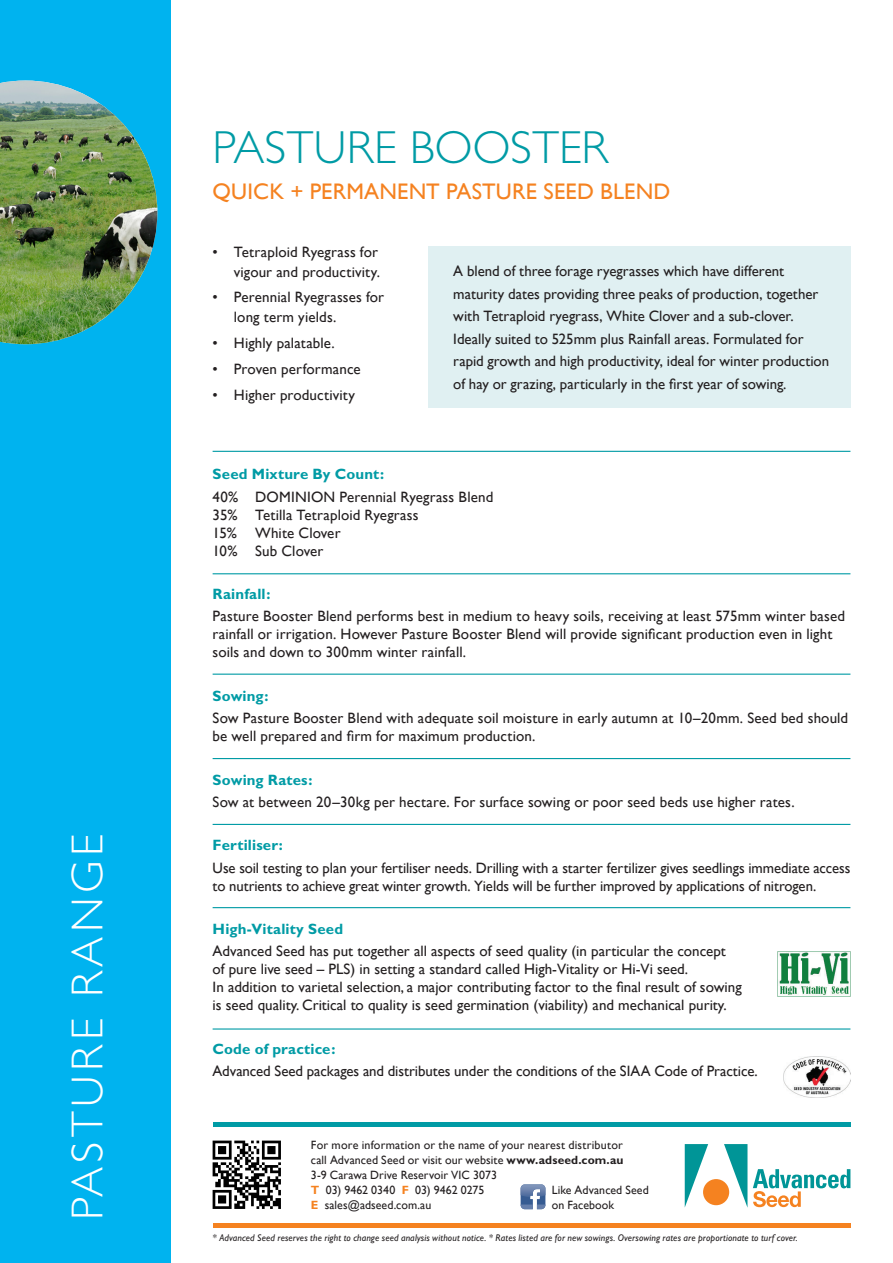
<style>
.page{position:relative;width:893px;height:1263px;background:#fff}
.page>*{position:absolute;margin:0;border:0;box-sizing:border-box;transform-origin:0 0}
.t1{font:300 46.5px "Gill Sans";letter-spacing:.005em;color:#009ba5}
.t2{font:300 45px "Gill Sans";letter-spacing:.1em;color:#fff}
.t3{font:22.5px "Gill Sans";letter-spacing:.01em;color:#f58220}
.t4{font:15px/18px "Gill Sans";color:#231f20}
.Paragraph_Style_1{font:700 15px "Gill Sans";letter-spacing:.01em;color:#009ba5}
.t5{font:12px/15px "Gill Sans";letter-spacing:.01em;color:#231f20}
.t6{font:italic 9.75px "Gill Sans";letter-spacing:.01em;color:#231f20}
.s1{font-weight:700}
.s2{font-weight:700;color:#f58220}
</style>
<div class="page">
<svg style="left:685px;top:1144px;width:62px;height:63px"></svg>
<div style="left:703px;top:1179px;width:26px;height:26px;background:#f58220;border-radius:50%"></div>
<svg style="left:753px;top:1169px;width:97px;height:38px"></svg>
<hr style="left:213px;top:1123px;width:637px;height:4px;background:#009ba5">
<hr style="left:213px;top:1224px;width:637px;height:4px;background:#f58220">
<img style="left:212px;top:1140px;width:69px;height:69px">
<svg style="left:521px;top:1184px;width:24px;height:25px"></svg>
<div style="left:428px;top:247px;width:422px;height:161px;background:#e0f0f2"></div>
<div style="left:0;top:0;width:170px;height:1263px;background:#00b3ef"></div>
<img style="left:0;top:81px;width:157px;height:263px">
<hr style="left:213px;top:451px;width:637px;height:1px;background:#009ba5">
<hr style="left:213px;top:573px;width:637px;height:1px;background:#009ba5">
<hr style="left:213px;top:758px;width:637px;height:1px;background:#009ba5">
<img style="left:777px;top:951px;width:73px;height:45px">
<img style="left:783px;top:1056px;width:67px;height:41px">
<hr style="left:213px;top:674px;width:637px;height:1px;background:#009ba5">
<hr style="left:213px;top:824px;width:637px;height:1px;background:#009ba5">
<hr style="left:213px;top:907px;width:637px;height:1px;background:#009ba5">
<hr style="left:213px;top:1028px;width:637px;height:1px;background:#009ba5">
<p class="t2" style="left:62px;top:1220px;width:388px;rotate:-90deg">PASTURE RANGE</p>
<p class="t1" style="left:213px;top:122px;width:397px">PASTURE BOOSTER</p>
<p class="t3" style="left:213px;top:179px;width:459px">QUICK + PERMANENT PASTURE SEED BLEND</p>
<p class="t4" style="left:213px;top:242px;width:169px;line-height:19.5px;text-align:right">• Tetraploid Ryegrass for vigour and productivity.</p>
<p class="t4" style="left:234px;top:287px;width:152px;line-height:19.5px;text-indent:-21px">• Perennial Ryegrasses for long term yields.</p>
<p class="t4" style="left:213px;top:334px;width:124px">• Highly palatable.</p>
<p class="t4" style="left:213px;top:359px;width:150px">• Proven performance</p>
<p class="t4" style="left:213px;top:385px;width:144px">• Higher productivity</p>
<p class="t4" style="left:453px;top:260px;width:377px;line-height:22.5px">A blend of three forage ryegrasses which have different maturity dates providing three peaks of production, together with Tetraploid ryegrass, White Clover and a sub-clover.<br>Ideally suited to 525mm plus Rainfall areas. Formulated for rapid growth and high productivity, ideal for winter production of hay or grazing, particularly in the first year of sowing.</p>
<p class="Paragraph_Style_1" style="left:213px;top:465px;width:173px">Seed Mixture By Count:</p>
<p class="t4" style="left:213px;top:487px;width:282px">40% DOMINION Perennial Ryegrass Blend<br>35% Tetilla Tetraploid Ryegrass<br>15% White Clover<br>10% Sub Clover</p>
<p class="Paragraph_Style_1" style="left:213px;top:585px;width:59px">Rainfall:</p>
<p class="t4" style="left:213px;top:607px;width:634px">Pasture Booster Blend performs best in medium to heavy soils, receiving at least 575mm winter based rainfall or irrigation. However Pasture Booster Blend will provide significant production even in light soils and down to 300mm winter rainfall.</p>
<p class="Paragraph_Style_1" style="left:213px;top:687px;width:57px">Sowing:</p>
<p class="t4" style="left:213px;top:709px;width:637px">Sow Pasture Booster Blend with adequate soil moisture in early autumn at 10–20mm. Seed bed should be well prepared and firm for maximum production.</p>
<p class="Paragraph_Style_1" style="left:213px;top:771px;width:101px">Sowing Rates:</p>
<p class="t4" style="left:213px;top:793px;width:583px">Sow at between 20–30kg per hectare. For surface sowing or poor seed beds use higher rates.</p>
<p class="Paragraph_Style_1" style="left:213px;top:836px;width:72px">Fertiliser:</p>
<p class="t4" style="left:213px;top:858px;width:639px">Use soil testing to plan your fertiliser needs. Drilling with a starter fertilizer gives seedlings immediate access to nutrients to achieve great winter growth. Yields will be further improved by applications of nitrogen.</p>
<p class="Paragraph_Style_1" style="left:213px;top:920px;width:132px">High-Vitality Seed</p>
<p class="t4" style="left:213px;top:942px;width:531px">Advanced Seed has put together all aspects of seed quality (in particular the concept<br>of pure live seed – PLS) in setting a standard called High-Vitality or Hi-Vi seed.<br>In addition to varietal selection, a major contributing factor to the final result of sowing is seed quality. Critical to quality is seed germination (viability) and mechanical purity.</p>
<p class="Paragraph_Style_1" style="left:213px;top:1040px;width:124px">Code of practice:</p>
<p class="t4" style="left:213px;top:1062px;width:547px">Advanced Seed packages and distributes under the conditions of the SIAA Code of Practice.</p>
<p class="t5" style="left:311px;top:1137px;width:314px">For more information or the name of your nearest distributor call Advanced Seed or visit our website <span class="s1">www.adseed.com.au </span>3-9 Carawa Drive Reservoir VIC 3073<br><span class="s2">T</span> 03) 9462 0340 <span class="s2">F</span> 03) 9462 0275<br><span class="s2">E</span> sales@adseed.com.au</p>
<p class="t5" style="left:552px;top:1182px;width:98px">Like Advanced Seed on Facebook</p>
<p class="t6" style="left:213px;top:1232px;width:587px">* Advanced Seed reserves the right to change seed analysis without notice. * Rates listed are for new sowings. Oversowing rates are proportionate to turf cover.</p>
</div>
